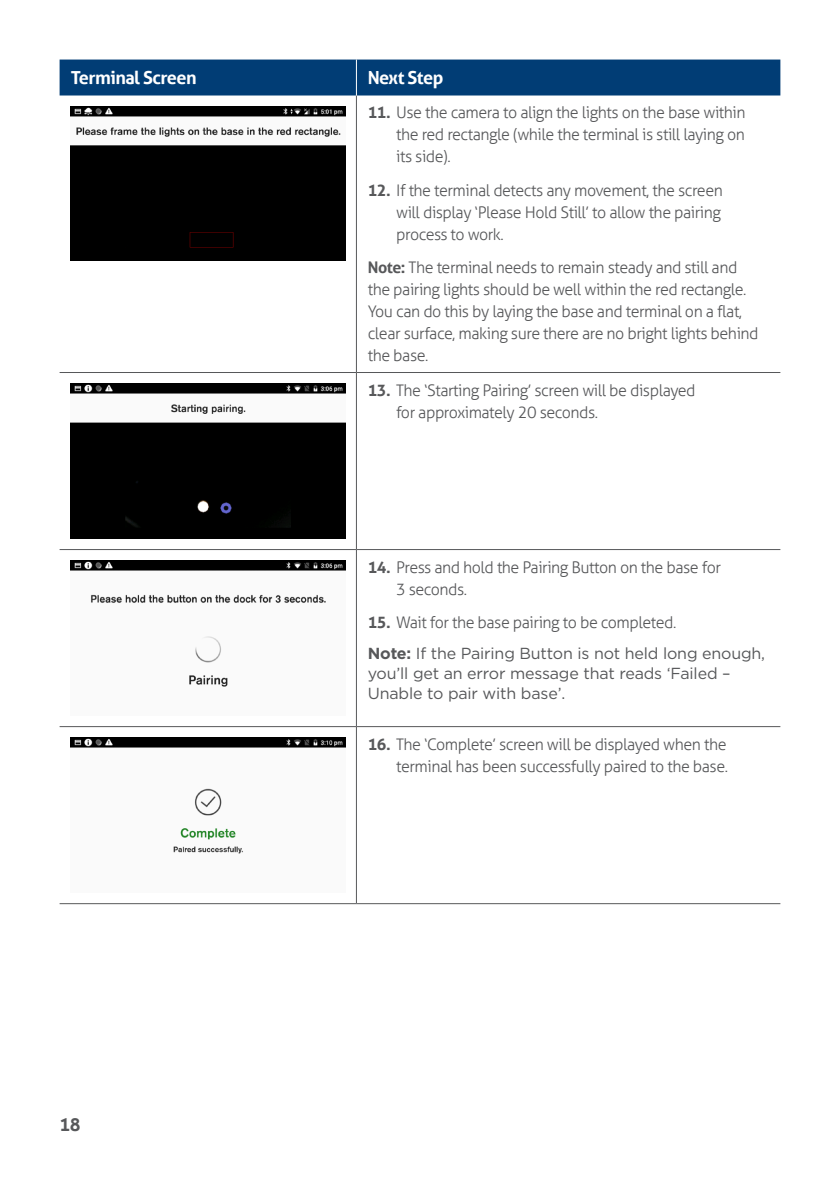
<style>
.page{position:relative;width:840px;height:1191px;background:#fff}
.page>*{position:absolute;margin:0;border:0;box-sizing:border-box;transform-origin:0 0}
.Table_Head{font:700 18px "Aller";letter-spacing:-.03em;color:#fff}
.t1{font:700 18px "Aller";color:#57585a}
.Table_Body{font:300 16px/22px "Aller";letter-spacing:-.03em;color:#57585a}
.Table_Body-2{font:16px/20px "Gotham";letter-spacing:-.01em;color:#57585a}
.s1{font-weight:700}
</style>
<div class="page">
<div style="left:60px;top:60px;width:720px;height:35px;background:#013d75"></div>
<hr style="left:356px;top:95px;width:1px;height:277px;background:#57585a">
<hr style="left:356px;top:372px;width:424px;height:1px;background:#57585a">
<hr style="left:356px;top:373px;width:1px;height:176px;background:#57585a">
<hr style="left:356px;top:549px;width:424px;height:1px;background:#57585a">
<hr style="left:356px;top:550px;width:1px;height:176px;background:#57585a">
<hr style="left:356px;top:726px;width:424px;height:1px;background:#57585a">
<hr style="left:356px;top:727px;width:1px;height:176px;background:#57585a">
<hr style="left:356px;top:903px;width:424px;height:1px;background:#57585a">
<hr style="left:60px;top:372px;width:296px;height:1px;background:#57585a">
<hr style="left:60px;top:549px;width:296px;height:1px;background:#57585a">
<hr style="left:60px;top:726px;width:296px;height:1px;background:#57585a">
<hr style="left:60px;top:903px;width:296px;height:1px;background:#57585a">
<hr style="left:356px;top:60px;width:1px;height:35px;background:#fff">
<img style="left:71px;top:107px;width:274px;height:154px">
<img style="left:71px;top:384px;width:274px;height:154px">
<img style="left:71px;top:561px;width:274px;height:126px">
<img style="left:71px;top:738px;width:274px;height:116px">
<p class="Table_Head" style="left:71px;top:67px;width:127px">Terminal Screen</p>
<p class="Table_Head" style="left:367px;top:67px;width:77px">Next Step</p>
<p class="Table_Body" style="left:396px;top:102px;width:351px;text-align:justify;text-indent:-28px"><span class="s1">11.</span> Use the camera to align the lights on the base within the red rectangle (while the terminal is still laying on its side).</p>
<p class="Table_Body" style="left:396px;top:179px;width:328px;text-align:justify;text-indent:-28px"><span class="s1">12.</span> If the terminal detects any movement, the screen will display ‘Please Hold Still’ to allow the pairing process to work.</p>
<p class="Table_Body" style="left:367px;top:256px;width:392px"><span class="s1">Note:</span> The terminal needs to remain steady and still and the pairing lights should be well within the red rectangle.<br>You can do this by laying the base and terminal on a flat, clear surface, making sure there are no bright lights behind the base.</p>
<p class="Table_Body" style="left:396px;top:379px;width:301px;text-indent:-28px"><span class="s1">13.</span> The ‘Starting Pairing’ screen will be displayed for approximately 20 seconds.</p>
<p class="t1" style="left:60px;top:1114px;width:23px">18</p>
<p class="Table_Body" style="left:396px;top:556px;width:326px;text-indent:-28px"><span class="s1">14.</span> Press and hold the Pairing Button on the base for<br>3 seconds.</p>
<p class="Table_Body" style="left:367px;top:611px;width:310px"><span class="s1">15.</span> Wait for the base pairing to be completed.</p>
<p class="Table_Body-2" style="left:367px;top:643px;width:398px"><span class="s1">Note:</span> If the Pairing Button is not held long enough, you’ll get an error message that reads ‘Failed –<br>Unable to pair with base’.</p>
<p class="Table_Body" style="left:367px;top:733px;width:361px;text-align:right"><span class="s1">16.</span> The ‘Complete’ screen will be displayed when the terminal has been successfully paired to the base.</p>
</div>
